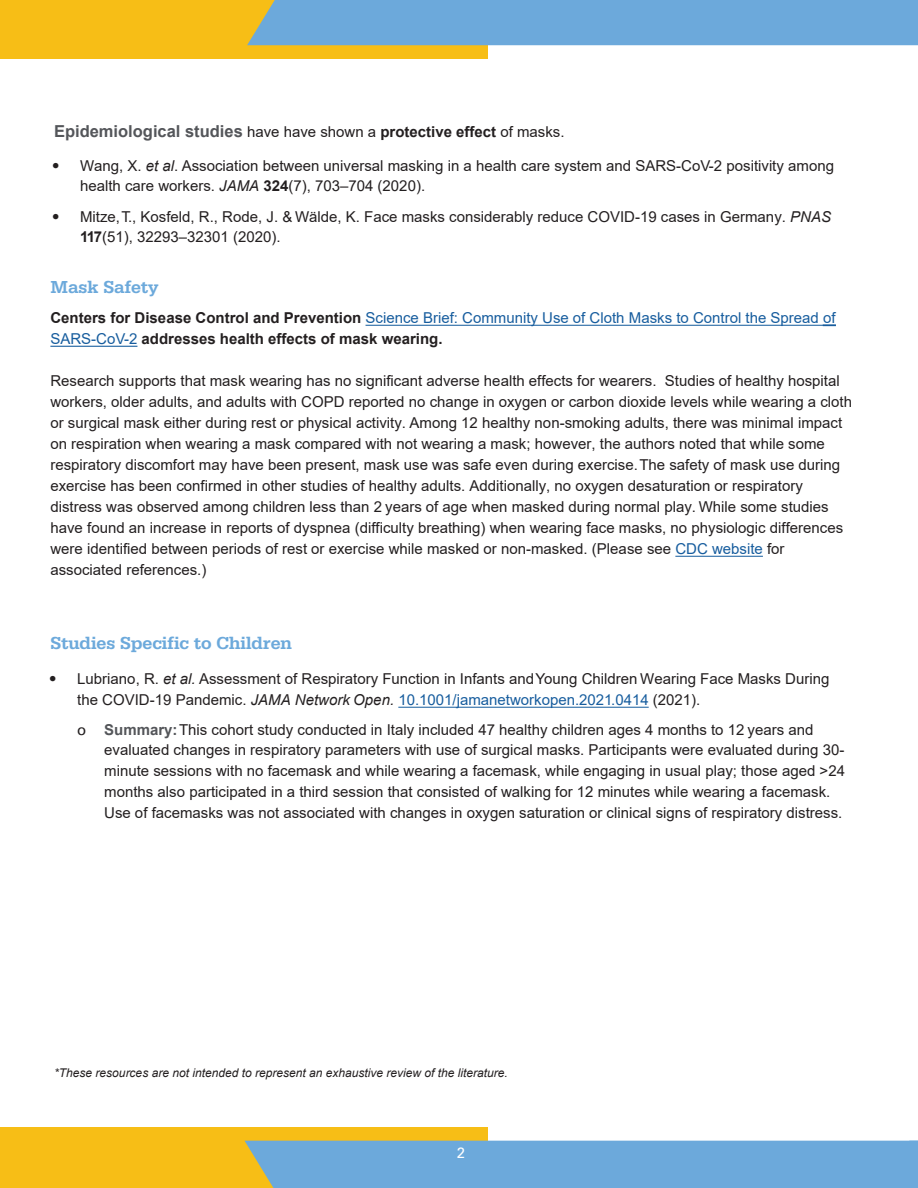
<style>
.page{position:relative;width:918px;height:1188px;background:#fff}
.page>*{position:absolute;margin:0;border:0;box-sizing:border-box;transform-origin:0 0}
.t1{font:500 18px "Serifa";color:#6ca9db}
.t2{font:700 16.5px "Arial";color:#54565a}
.t3{font:15px/21px "Arial";color:#231f20}
.t4{font:700 15px/21px "Arial";color:#231f20}
.t5{font:15px "Univers LT Pro 55 Roman";color:#fff}
.t6{font:italic 12px "Arial";color:#231f20}
.s1{font-weight:400;font-size:15px;color:#231f20}
.s2{font-size:15px;color:#231f20}
.s3{font-family:"Univers LT Pro 55 Roman"}
.s4{font-style:italic}
.s5{font-weight:700}
.s6{font-weight:400;color:#175d9e}
.s7{color:#175d9e}
.s8{font-weight:700;color:#54565a}
</style>
<div class="page">
<hr style="left:675px;top:556px;width:88px;height:1px;background:#175d9e">
<hr style="left:50px;top:346px;width:87px;height:1px;background:#175d9e">
<svg style="left:823px;top:325px;width:13px;height:1px"></svg>
<hr style="left:366px;top:325px;width:457px;height:1px;background:#175d9e">
<hr style="left:398px;top:707px;width:251px;height:1px;background:#175d9e">
<div style="left:0;top:1128px;width:488px;height:60px;background:#f7be16"></div>
<div style="left:0;top:0;width:488px;height:58px;background:#f7be16"></div>
<div style="left:247px;top:0;width:671px;height:45px;background:#6ca9db"></div>
<div style="left:244px;top:1141px;width:674px;height:47px;background:#6ca9db"></div>
<p class="t2" style="left:54px;top:120px;width:512px">Epidemiological studies <span class="s1">have have shown a</span> <span class="s2">protective effect</span> <span class="s1">of masks.</span></p>
<p class="t3" style="left:80px;top:155px;width:756px;text-indent:-27px"><span class="s3">•</span> Wang, X. <span class="s4">et al</span>. Association between universal masking in a health care system and SARS-CoV-2 positivity among health care workers. <span class="s4">JAMA</span> <span class="s5">324</span>(7), 703–704 (2020).</p>
<p class="t3" style="left:80px;top:206px;width:753px;text-indent:-27px"><span class="s3">•</span> Mitze, T., Kosfeld, R., Rode, J. &amp; Wälde, K. Face masks considerably reduce COVID-19 cases in Germany. <span class="s4">PNAS<br></span><span class="s5">117</span>(51), 32293–32301 (2020).</p>
<p class="t1" style="left:50px;top:276px;width:110px">Mask Safety</p>
<p class="t4" style="left:50px;top:307px;width:787px">Centers for Disease Control and Prevention <span class="s6">Science Brief: Community Use of Cloth Masks to Control the Spread of<br>SARS-CoV-2</span> addresses health effects of mask wearing.</p>
<p class="t3" style="left:50px;top:370px;width:803px">Research supports that mask wearing has no significant adverse health effects for wearers. Studies of healthy hospital workers, older adults, and adults with COPD reported no change in oxygen or carbon dioxide levels while wearing a cloth or surgical mask either during rest or physical activity. Among 12 healthy non-smoking adults, there was minimal impact on respiration when wearing a mask compared with not wearing a mask; however, the authors noted that while some respiratory discomfort may have been present, mask use was safe even during exercise. The safety of mask use during exercise has been confirmed in other studies of healthy adults. Additionally, no oxygen desaturation or respiratory distress was observed among children less than 2 years of age when masked during normal play. While some studies have found an increase in reports of dyspnea (difficulty breathing) when wearing face masks, no physiologic differences were identified between periods of rest or exercise while masked or non-masked. (Please see <span class="s7">CDC website</span> for associated references.)</p>
<p class="t1" style="left:50px;top:632px;width:243px">Studies Specific to Children</p>
<p class="t3" style="left:77px;top:668px;width:754px;line-height:20.5px;text-indent:-27px"><span class="s3">•</span> Lubriano, R. <span class="s4">et al.</span> Assessment of Respiratory Function in Infants and Young Children Wearing Face Masks During the COVID-19 Pandemic. <span class="s4">JAMA Network Open.</span> <span class="s7">10.1001/jamanetworkopen.2021.0414</span> (2021).</p>
<p class="t3" style="left:104px;top:719px;width:742px;text-indent:-27px"><span class="s3">o</span> <span class="s8">Summary:</span>This cohort study conducted in Italy included 47 healthy children ages 4 months to 12 years and evaluated changes in respiratory parameters with use of surgical masks. Participants were evaluated during 30- minute sessions with no facemask and while wearing a facemask, while engaging in usual play; those aged &gt;24 months also participated in a third session that consisted of walking for 12 minutes while wearing a facemask.<br>Use of facemasks was not associated with changes in oxygen saturation or clinical signs of respiratory distress.</p>
<p class="t6" style="left:54px;top:1065px;width:455px">*These resources are not intended to represent an exhaustive review of the literature.</p>
<p class="t5" style="left:457px;top:1143px;width:10px">2</p>
</div>
